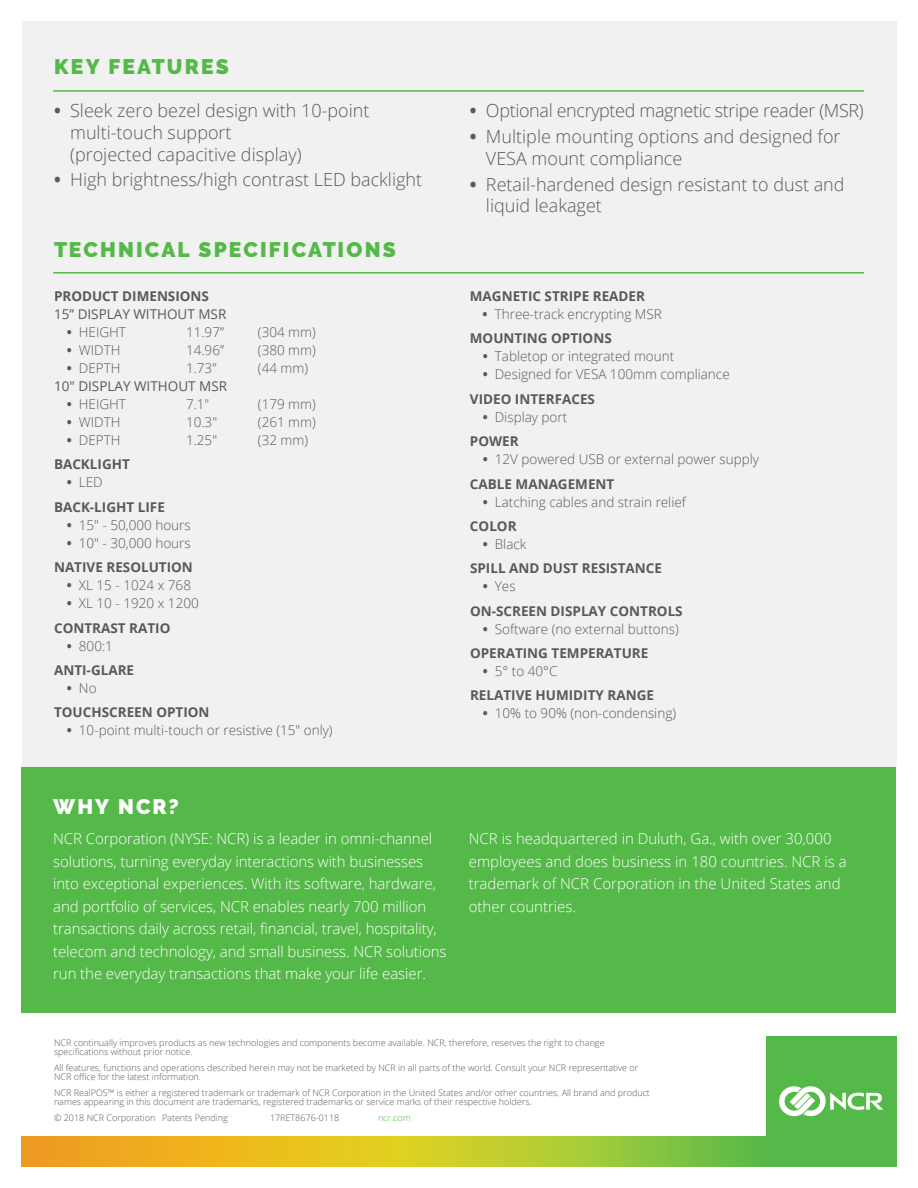
<style>
.page{position:relative;width:918px;height:1188px;background:#fff}
.page>*{position:absolute;margin:0;border:0;box-sizing:border-box;transform-origin:0 0}
.t1{font:900 21px "Raleway";letter-spacing:.1em;color:#54b948}
.t2{font:900 21px "Raleway";letter-spacing:.1em;color:#fff}
.t3{font:300 18px/21.6px "Open Sans";color:#58595b}
.t4{font:300 18px "Open Sans";letter-spacing:-.02em;color:#58595b}
.t5{font:300 15px/22.5px "Open Sans";letter-spacing:-.005em;color:#fff}
.t6{font:300 13.5px/24.5px "Open Sans";color:#58595b}
.t7{font:700 13.5px/24.5px "Open Sans";color:#58595b}
.t8{font:13.5px "Open Sans";color:#58595b}
.t9{font:300 9px/9px "Open Sans";color:#58595b}
.t10{font:300 9px "Open Sans";color:#54b948}
.s1{font-weight:700}
.s2{font-weight:300}
</style>
<div class="page">
<div style="left:22px;top:22px;width:874px;height:745px;background:#f1f1f2"></div>
<div style="left:22px;top:767px;width:874px;height:245px;background:#54b948"></div>
<hr style="left:53px;top:90px;width:811px;height:2px;background:#54b948">
<hr style="left:53px;top:272px;width:811px;height:2px;background:#54b948">
<div style="left:766px;top:1036px;width:130px;height:130px;background:#54b948"></div>
<svg style="left:779px;top:1086px;width:104px;height:30px"></svg>
<svg style="left:22px;top:1136px;width:744px;height:30px;background:#c6be2a"></svg>
<h1 class="t1" style="left:54px;top:55px;width:176px">KEY FEATURES</h1>
<h2 class="t3" style="left:70px;top:100px;width:301px;text-indent:-16px"><span class="s1">•</span> Sleek zero bezel design with 10-point multi-touch support<br>(projected capacitive display)</h2>
<h2 class="t3" style="left:54px;top:169px;width:370px"><span class="s1">•</span> High brightness/high contrast LED backlight</h2>
<h1 class="t1" style="left:54px;top:237px;width:343px">TECHNICAL SPECIFICATIONS</h1>
<h3 class="t7" style="left:54px;top:284px;width:157px">PRODUCT DIMENSIONS</h3>
<h3 class="t8" style="left:54px;top:305px;width:174px">15” DISPLAY WITHOUT MSR</h3>
<h3 class="t6" style="left:67px;top:320px;width:61px"><span class="s1">•</span> HEIGHT</h3>
<h3 class="t6" style="left:186px;top:320px;width:40px">11.97”</h3>
<h3 class="t6" style="left:258px;top:320px;width:59px">(304 mm)</h3>
<h3 class="t6" style="left:67px;top:338px;width:55px"><span class="s1">•</span> WIDTH</h3>
<h3 class="t6" style="left:186px;top:338px;width:40px">14.96”</h3>
<h3 class="t6" style="left:258px;top:338px;width:59px">(380 mm)</h3>
<h3 class="t6" style="left:67px;top:356px;width:55px"><span class="s1">•</span> DEPTH</h3>
<h3 class="t6" style="left:186px;top:356px;width:32px">1.73”</h3>
<h3 class="t6" style="left:258px;top:356px;width:52px">(44 mm)</h3>
<h3 class="t8" style="left:54px;top:377px;width:175px">10" DISPLAY WITHOUT MSR</h3>
<h3 class="t6" style="left:67px;top:392px;width:61px"><span class="s1">•</span> HEIGHT</h3>
<h3 class="t6" style="left:186px;top:392px;width:25px">7.1"</h3>
<h3 class="t6" style="left:258px;top:392px;width:59px">(179 mm)</h3>
<h3 class="t6" style="left:67px;top:410px;width:55px"><span class="s1">•</span> WIDTH</h3>
<h3 class="t6" style="left:186px;top:410px;width:33px">10.3"</h3>
<h3 class="t6" style="left:258px;top:410px;width:59px">(261 mm)</h3>
<h3 class="t6" style="left:67px;top:428px;width:55px"><span class="s1">•</span> DEPTH</h3>
<h3 class="t6" style="left:186px;top:428px;width:33px">1.25"</h3>
<h3 class="t6" style="left:258px;top:428px;width:52px">(32 mm)</h3>
<h3 class="t7" style="left:54px;top:452px;width:77px">BACKLIGHT</h3>
<h3 class="t7" style="left:54px;top:470px;width:112px;text-indent:13px">• <span class="s2">LED<br></span>BACK-LIGHT LIFE</h3>
<h3 class="t6" style="left:67px;top:512px;width:125px"><span class="s1">•</span> 15" - 50,000 hours</h3>
<h3 class="t7" style="left:54px;top:530px;width:140px;text-align:right">• <span class="s2">10" - 30,000 hours<br></span>NATIVE RESOLUTION</h3>
<h3 class="t6" style="left:67px;top:573px;width:126px"><span class="s1">•</span> XL 15 - 1024 x 768</h3>
<h3 class="t7" style="left:54px;top:591px;width:146px;text-indent:13px">• <span class="s2">XL 10 - 1920 x 1200<br></span>CONTRAST RATIO</h3>
<h3 class="t7" style="left:54px;top:633px;width:82px;text-indent:13px">• <span class="s2">800:1<br></span>ANTI-GLARE</h3>
<h3 class="t7" style="left:54px;top:675px;width:157px;text-indent:13px">• <span class="s2">No<br></span>TOUCHSCREEN OPTION</h3>
<h3 class="t6" style="left:67px;top:718px;width:267px"><span class="s1">•</span> 10-point multi-touch or resistive (15" only)</h3>
<h1 class="t2" style="left:53px;top:794px;width:127px">WHY NCR?</h1>
<h2 class="t4" style="left:470px;top:99px;width:395px"><span class="s1">•</span> Optional encrypted magnetic stripe reader (MSR)</h2>
<h2 class="t3" style="left:486px;top:125px;width:356px;text-indent:-16px"><span class="s1">•</span> Multiple mounting options and designed for<br>VESA mount compliance</h2>
<h2 class="t3" style="left:486px;top:173px;width:360px;text-indent:-16px"><span class="s1">•</span> Retail-hardened design resistant to dust and liquid leakaget</h2>
<h3 class="t7" style="left:470px;top:284px;width:177px">MAGNETIC STRIPE READER</h3>
<h3 class="t6" style="left:470px;top:302px;width:194px;text-indent:13px"><span class="s1">•</span> Three-track encrypting MSR<br><span class="s1">MOUNTING OPTIONS</span></h3>
<h3 class="t6" style="left:483px;top:344px;width:193px"><span class="s1">•</span> Tabletop or integrated mount</h3>
<h3 class="t6" style="left:470px;top:362px;width:261px;text-indent:13px"><span class="s1">•</span> Designed for VESA 100mm compliance<br><span class="s1">VIDEO INTERFACES</span></h3>
<h3 class="t6" style="left:470px;top:404px;width:99px;text-indent:13px"><span class="s1">•</span> Display port<br><span class="s1">POWER</span></h3>
<h3 class="t6" style="left:470px;top:447px;width:291px;text-indent:13px"><span class="s1">•</span> 12V powered USB or external power supply<br><span class="s1">CABLE MANAGEMENT</span></h3>
<h3 class="t6" style="left:470px;top:489px;width:217px;text-indent:13px"><span class="s1">•</span> Latching cables and strain relief<br><span class="s1">COLOR</span></h3>
<h3 class="t7" style="left:470px;top:531px;width:193px;text-indent:13px">• <span class="s2">Black<br></span>SPILL AND DUST RESISTANCE</h3>
<h3 class="t7" style="left:470px;top:574px;width:214px;text-indent:13px">• <span class="s2">Yes<br></span>ON-SCREEN DISPLAY CONTROLS</h3>
<h3 class="t6" style="left:470px;top:616px;width:210px;text-indent:13px"><span class="s1">•</span> Software (no external buttons)<br><span class="s1">OPERATING TEMPERATURE</span></h3>
<h3 class="t7" style="left:470px;top:659px;width:186px;text-indent:13px">• <span class="s2">5° to 40°C<br></span>RELATIVE HUMIDITY RANGE</h3>
<h3 class="t6" style="left:483px;top:701px;width:195px"><span class="s1">•</span> 10% to 90% (non-condensing)</h3>
<p class="t5" style="left:53px;top:827px;width:395px">NCR Corporation (NYSE: NCR) is a leader in omni-channel solutions, turning everyday interactions with businesses into exceptional experiences. With its software, hardware, and portfolio of services, NCR enables nearly 700 million transactions daily across retail, financial, travel, hospitality, telecom and technology, and small business. NCR solutions run the everyday transactions that make your life easier.</p>
<h3 class="t5" style="left:469px;top:827px;width:379px">NCR is headquartered in Duluth, Ga., with over 30,000 employees and does business in 180 countries. NCR is a trademark of NCR Corporation in the United States and other countries.</h3>
<p class="t9" style="left:54px;top:1038px;width:552px">NCR continually improves products as new technologies and components become available. NCR, therefore, reserves the right to change specifications without prior notice.</p>
<p class="t9" style="left:54px;top:1063px;width:586px">All features, functions and operations described herein may not be marketed by NCR in all parts of the world. Consult your NCR representative or<br>NCR office for the latest information.</p>
<p class="t9" style="left:54px;top:1088px;width:597px">NCR RealPOS™ is either a registered trademark or trademark of NCR Corporation in the United States and/or other countries. All brand and product names appearing in this document are trademarks, registered trademarks or service marks of their respective holders.</p>
<p class="t9" style="left:54px;top:1112px;width:175px">© 2018 NCR Corporation Patents Pending</p>
<p class="t9" style="left:270px;top:1112px;width:71px">17RET8676-0118</p>
<p class="t10" style="left:378px;top:1111px;width:34px">ncr.com</p>
</div>
